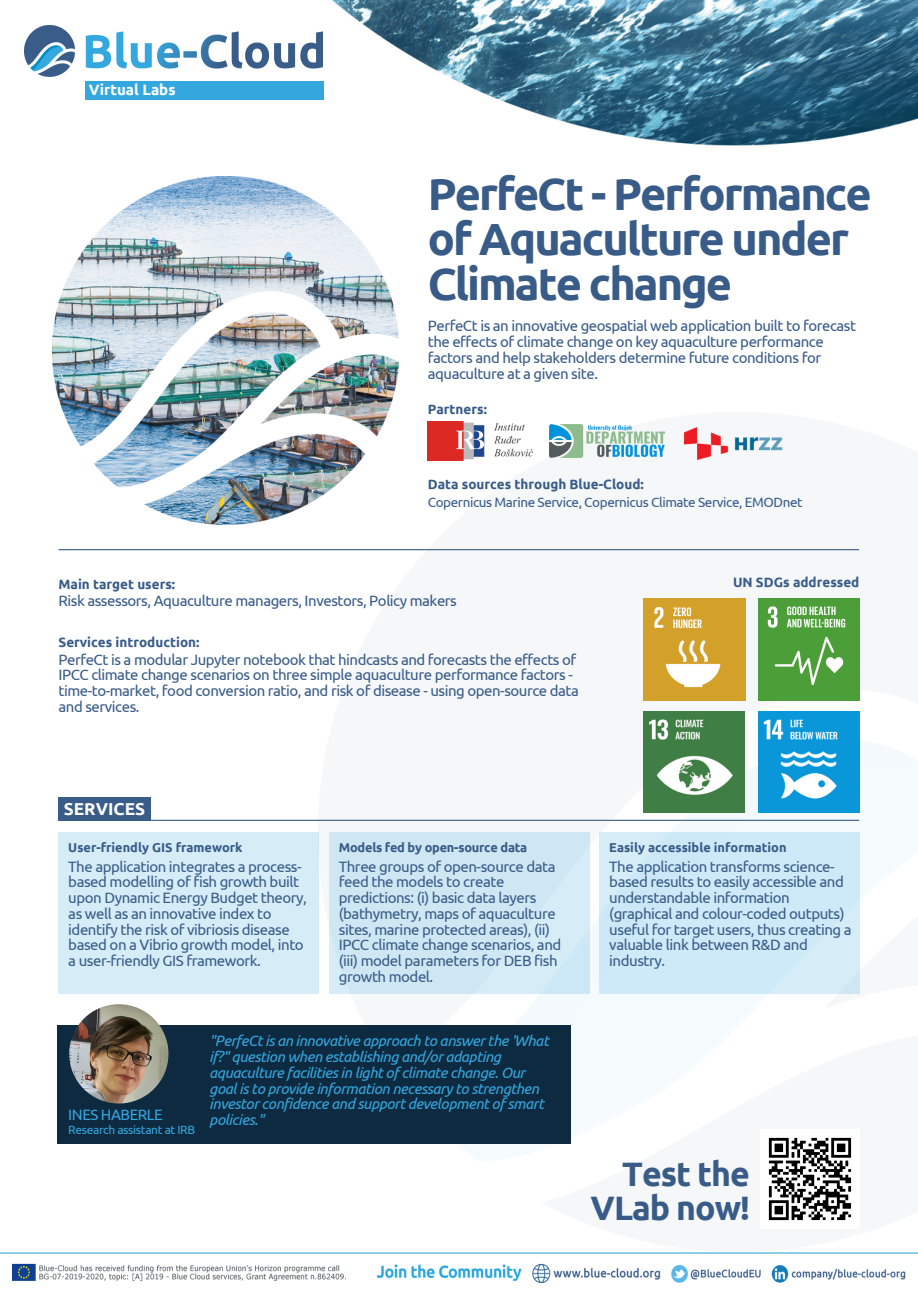
<style>
.page{position:relative;width:918px;height:1289px;background:#fff}
.page>*{position:absolute;margin:0;border:0;box-sizing:border-box;transform-origin:0 0}
.t1{font:700 45px/45px "Ubuntu";letter-spacing:-.045em;color:#385b88}
.t2{font:700 33.9px/33.9px "Ubuntu";letter-spacing:-.03em;color:#385b88;text-align:right}
.t3{font:700 17.25px "Ubuntu";color:#fff}
.t4{font:15px/15.8px "Ubuntu";letter-spacing:-.03em;color:#385b88}
.t5{font:italic 15px/15.8px "Ubuntu";letter-spacing:-.03em;color:#34a7df}
.t6{font:700 15px "Ubuntu";color:#fff}
.t7{font:15px "Ubuntu";letter-spacing:-.03em;color:#34a7df}
.t8{font:700 13.5px "Ubuntu";color:#385b88}
.t9{font:13.5px "Ubuntu";letter-spacing:-.03em;color:#385b88}
.t10{font:700 12.75px "Ubuntu";color:#385b88}
.t11{font:700 12.75px "Ubuntu";letter-spacing:-.02em;color:#385b88}
.t12{font:12px "Ubuntu";letter-spacing:-.03em;color:#34a7df}
</style>
<div class="page">
<img style="left:0;top:0;width:918px;height:1283px">
<img style="left:25px;top:26px;width:298px;height:51px">
<img style="left:318px;top:412px;width:600px;height:839px">
<img style="left:52px;top:176px;width:347px;height:348px">
<img style="left:683px;top:427px;width:100px;height:34px">
<img style="left:550px;top:424px;width:115px;height:34px">
<img style="left:428px;top:421px;width:105px;height:39px">
<img style="left:758px;top:598px;width:102px;height:102px">
<img style="left:644px;top:598px;width:101px;height:102px">
<hr style="left:58px;top:549px;width:801px;height:1px;background:#395c88">
<hr style="left:0;top:1252px;width:918px;height:1px;background:#34a7df">
<div style="left:57px;top:1025px;width:514px;height:118px;background:#0e2a40"></div>
<div style="left:58px;top:832px;width:261px;height:161px;background:#d6edf8"></div>
<div style="left:329px;top:832px;width:260px;height:161px;background:#cee7f3"></div>
<div style="left:599px;top:832px;width:261px;height:161px;background:#cee9f7"></div>
<div style="left:59px;top:797px;width:92px;height:23px;background:#395c88"></div>
<div style="left:85px;top:81px;width:239px;height:18px;background:#34a7df"></div>
<hr style="left:101px;top:819px;width:758px;height:1px;background:#395c88">
<img style="left:13px;top:1262px;width:893px;height:19px">
<img style="left:760px;top:1128px;width:99px;height:99px">
<img style="left:69px;top:1004px;width:99px;height:99px;border-radius:50%">
<img style="left:758px;top:711px;width:102px;height:101px">
<img style="left:644px;top:711px;width:101px;height:101px">
<p class="t6" style="left:89px;top:81px;width:88px">Virtual Labs</p>
<p class="t8" style="left:58px;top:576px;width:118px">Main target users:</p>
<h1 class="t1" style="left:428px;top:171px;width:445px">PerfeCt - Performance of Aquaculture under<br>Climate change</h1>
<p class="t4" style="left:428px;top:318px;width:430px">PerfeCt is an innovative geospatial web application built to forecast the effects of climate change on key aquaculture performance factors and help stakeholders determine future conditions for aquaculture at a given site.</p>
<p class="t8" style="left:428px;top:401px;width:61px">Partners:</p>
<p class="t8" style="left:428px;top:476px;width:218px">Data sources through Blue-Cloud:</p>
<p class="t9" style="left:428px;top:494px;width:376px">Copernicus Marine Service, Copernicus Climate Service, EMODnet</p>
<p class="t8" style="left:733px;top:574px;width:128px">UN SDGs addressed</p>
<p class="t4" style="left:58px;top:592px;width:400px">Risk assessors, Aquaculture managers, Investors, Policy makers</p>
<p class="t8" style="left:58px;top:634px;width:142px">Services introduction:</p>
<p class="t4" style="left:58px;top:651px;width:522px">PerfeCt is a modular Jupyter notebook that hindcasts and forecasts the effects of IPCC climate change scenarios on three simple aquaculture performance factors - time-to-market, food conversion ratio, and risk of disease - using open-source data and services.</p>
<p class="t3" style="left:64px;top:799px;width:83px">SERVICES</p>
<p class="t10" style="left:68px;top:839px;width:176px">User-friendly GIS framework</p>
<p class="t11" style="left:339px;top:839px;width:190px">Models fed by open-source data</p>
<p class="t10" style="left:609px;top:839px;width:179px">Easily accessible information</p>
<p class="t4" style="left:68px;top:858px;width:240px">The application integrates a process&shy;based modelling of fish growth built upon Dynamic Energy Budget theory, as well as an innovative index to identify the risk of vibriosis disease based on a Vibrio growth model, into a user-friendly GIS framework.</p>
<p class="t4" style="left:339px;top:858px;width:224px">Three groups of open-source data feed the models to create predictions: (i) basic data layers (bathymetry, maps of aquaculture sites, marine protected areas), (ii)<br>IPCC climate change scenarios, and (iii) model parameters for DEB fish growth model.</p>
<p class="t4" style="left:609px;top:858px;width:244px">The application transforms science&shy;based results to easily accessible and understandable information (graphical and colour-coded outputs) useful for target users, thus creating a valuable link between R&amp;D and industry.</p>
<p class="t7" style="left:68px;top:1105px;width:96px">INES HABERLE</p>
<p class="t12" style="left:68px;top:1122px;width:128px">Research assistant at IRB</p>
<p class="t5" style="left:209px;top:1032px;width:341px">"PerfeCt is an innovative approach to answer the 'What if?" question when establishing and/or adapting aquaculture facilities in light of climate change. Our goal is to provide information necessary to strengthen investor confidence and support development of smart policies."</p>
<h2 class="t2" style="left:591px;top:1156px;width:161px">Test the<br>VLab now!</h2>
</div>
